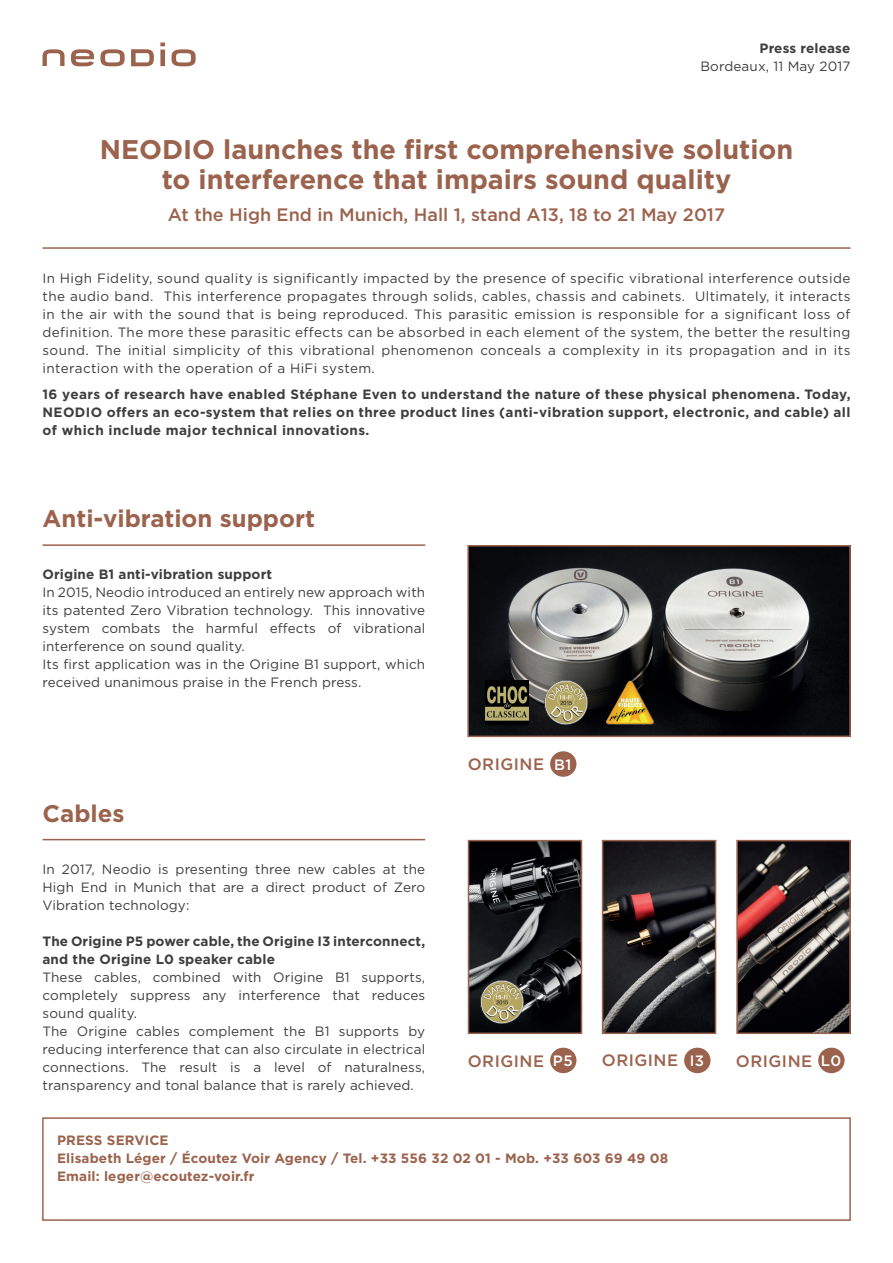
<style>
.page{position:relative;width:893px;height:1263px;background:#fff}
.page>*{position:absolute;margin:0;border:0;box-sizing:border-box;transform-origin:0 0}
.t1{font:700 27px/30px "Gotham";color:#9b634d;text-align:center}
.t2{font:700 24px "Gotham";color:#9b634d}
.t3{font:500 18px "Gotham";color:#9b634d}
.t4{font:500 16.5px "Gotham";letter-spacing:.03em;color:#9b634d}
.t5{font:13.5px/18px "Gotham";letter-spacing:.01em;color:#3e3e3f}
.t6{font:700 13.5px/18px "Gotham";letter-spacing:.01em;color:#3e3e3f;text-align:justify}
.t7{font:700 13.5px/18px "Gotham";letter-spacing:.01em;color:#9b634d}
.s1{font-size:15px;color:#fff}
</style>
<div class="page">
<hr style="left:43px;top:544px;width:382px;height:2px;background:#9b634d">
<svg style="left:71px;top:49px;width:23px;height:17px"></svg>
<svg style="left:43px;top:49px;width:22px;height:17px"></svg>
<svg style="left:172px;top:49px;width:24px;height:17px"></svg>
<svg style="left:100px;top:49px;width:25px;height:17px"></svg>
<svg style="left:160px;top:43px;width:5px;height:23px"></svg>
<svg style="left:131px;top:49px;width:23px;height:17px"></svg>
<img style="left:470px;top:548px;width:378px;height:186px">
<div style="left:467px;top:545px;width:384px;height:192px;border:2px solid #9b634d"></div>
<img style="left:544px;top:681px;width:43px;height:43px">
<img style="left:485px;top:681px;width:43px;height:43px">
<img style="left:599px;top:671px;width:62px;height:63px">
<hr style="left:43px;top:839px;width:382px;height:1px;background:#9b634d">
<img style="left:471px;top:843px;width:108px;height:188px">
<div style="left:468px;top:840px;width:114px;height:194px;border:2px solid #9b634d"></div>
<img style="left:605px;top:843px;width:108px;height:188px">
<div style="left:602px;top:840px;width:114px;height:194px;border:2px solid #9b634d"></div>
<img style="left:739px;top:843px;width:109px;height:188px">
<div style="left:736px;top:840px;width:115px;height:194px;border:2px solid #9b634d"></div>
<div style="left:550px;top:1048px;width:26px;height:25px;background:#9b634d;border-radius:50%"></div>
<div style="left:684px;top:1048px;width:26px;height:25px;background:#9b634d;border-radius:50%"></div>
<div style="left:818px;top:1048px;width:27px;height:25px;background:#9b634d;border-radius:50%"></div>
<div style="left:550px;top:751px;width:26px;height:26px;background:#9b634d;border-radius:50%"></div>
<img style="left:480px;top:980px;width:44px;height:44px">
<div style="left:42px;top:1117px;width:809px;height:104px;border:2px solid #9b634d"></div>
<hr style="left:43px;top:247px;width:807px;height:2px;background:#9b634d">
<p class="t6" style="left:759px;top:39px;width:92px">Press release</p>
<p class="t5" style="left:700px;top:57px;width:152px">Bordeaux, 11 May 2017</p>
<h1 class="t1" style="left:100px;top:135px;width:695px">NEODIO launches the first comprehensive solution to interference that impairs sound quality</h1>
<h3 class="t3" style="left:168px;top:203px;width:559px">At the High End in Munich, Hall 1, stand A13, 18 to 21 May 2017</h3>
<p class="t5" style="left:43px;top:269px;width:809px;text-align:justify">In High Fidelity, sound quality is significantly impacted by the presence of specific vibrational interference outside the audio band. This interference propagates through solids, cables, chassis and cabinets. Ultimately, it interacts in the air with the sound that is being reproduced. This parasitic emission is responsible for a significant loss of definition. The more these parasitic effects can be absorbed in each element of the system, the better the resulting sound. The initial simplicity of this vibrational phenomenon conceals a complexity in its propagation and in its interaction with the operation of a HiFi system.</p>
<p class="t6" style="left:43px;top:385px;width:809px">16 years of research have enabled Stéphane Even to understand the nature of these physical phenomena. Today, NEODIO offers an eco-system that relies on three product lines (anti-vibration support, electronic, and cable) all of which include major technical innovations.</p>
<h2 class="t2" style="left:43px;top:503px;width:274px">Anti-vibration support</h2>
<p class="t6" style="left:43px;top:565px;width:231px">Origine B1 anti-vibration support</p>
<p class="t5" style="left:43px;top:583px;width:384px">In 2015, Neodio introduced an entirely new approach with its patented Zero Vibration technology. This innovative system combats the harmful effects of vibrational interference on sound quality.<br>Its first application was in the Origine B1 support, which received unanimous praise in the French press.</p>
<h2 class="t2" style="left:43px;top:797px;width:84px">Cables</h2>
<p class="t5" style="left:43px;top:860px;width:384px;text-align:justify">In 2017, Neodio is presenting three new cables at the High End in Munich that are a direct product of Zero Vibration technology:</p>
<p class="t6" style="left:43px;top:932px;width:384px">The Origine P5 power cable, the Origine I3 interconnect, and the Origine L0 speaker cable</p>
<p class="t5" style="left:43px;top:968px;width:384px">These cables, combined with Origine B1 supports, completely suppress any interference that reduces sound quality.<br>The Origine cables complement the B1 supports by reducing interference that can also circulate in electrical connections. The result is a level of naturalness, transparency and tonal balance that is rarely achieved.</p>
<p class="t4" style="left:468px;top:754px;width:105px">ORIGINE <span class="s1">B1</span></p>
<p class="t4" style="left:468px;top:1050px;width:107px">ORIGINE <span class="s1">P5</span></p>
<p class="t4" style="left:602px;top:1049px;width:104px">ORIGINE <span class="s1">I3</span></p>
<p class="t4" style="left:736px;top:1050px;width:107px">ORIGINE <span class="s1">L0</span></p>
<p class="t7" style="left:57px;top:1131px;width:613px">PRESS SERVICE<br>Elisabeth Léger / Écoutez Voir Agency / Tel. +33 556 32 02 01 - Mob. +33 603 69 49 08<br>Email: leger@ecoutez-voir.fr</p>
</div>
